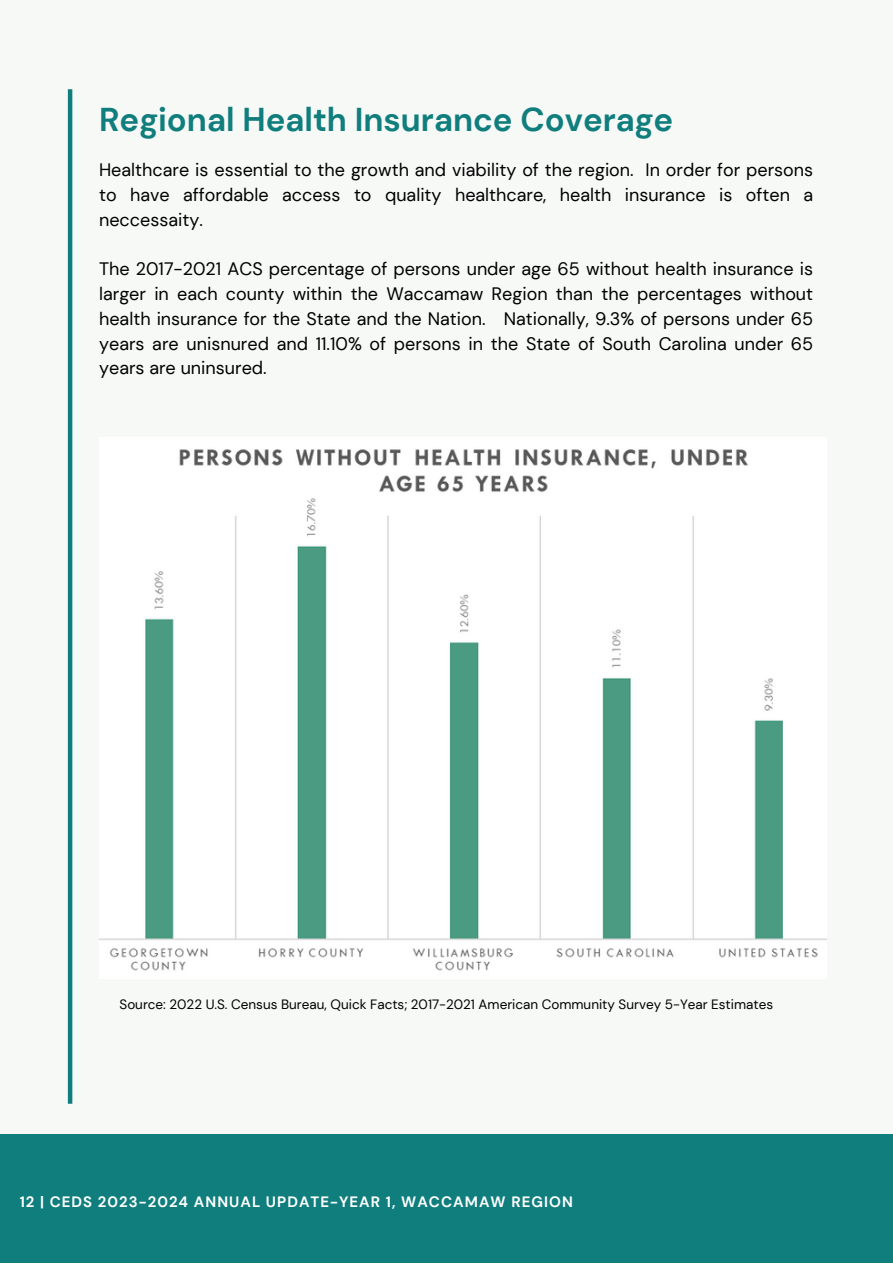
<style>
.page{position:relative;width:893px;height:1264px;background:#fff}
.page>*{position:absolute;margin:0;border:0;box-sizing:border-box;transform-origin:0 0}
.t1{font:700 33px "DM Sans";color:#107e7d}
.t2{font:18px/24.8px "DM Sans";color:#000;text-align:justify}
.t3{font:700 15px "DM Sans";letter-spacing:.07em;color:#fff}
.t4{font:13.5px "DM Sans";color:#000}
</style>
<div class="page">
<div style="left:0;top:0;width:892px;height:1262px;background:#f7f9f7"></div>
<hr style="left:68px;top:89px;width:4px;height:1014px;background:#107e7d">
<div style="left:0;top:1134px;width:892px;height:128px;background:#107e7d"></div>
<img style="left:99px;top:449px;width:727px;height:522px">
<p class="t1" style="left:99px;top:98px;width:575px">Regional Health Insurance Coverage</p>
<p class="t2" style="left:99px;top:158px;width:715px">Healthcare is essential to the growth and viability of the region. In order for persons to have affordable access to quality healthcare, health insurance is often a neccessaity.</p>
<p class="t2" style="left:99px;top:257px;width:715px">The 2017-2021 ACS percentage of persons under age 65 without health insurance is larger in each county within the Waccamaw Region than the percentages without health insurance for the State and the Nation. Nationally, 9.3% of persons under 65 years are unisnured and 11.10% of persons in the State of South Carolina under 65 years are uninsured.</p>
<p class="t4" style="left:119px;top:996px;width:655px">Source: 2022 U.S. Census Bureau, Quick Facts; 2017-2021 American Community Survey 5-Year Estimates</p>
<p class="t3" style="left:20px;top:1191px;width:554px">12 | CEDS 2023-2024 ANNUAL UPDATE-YEAR 1, WACCAMAW REGION</p>
</div>
